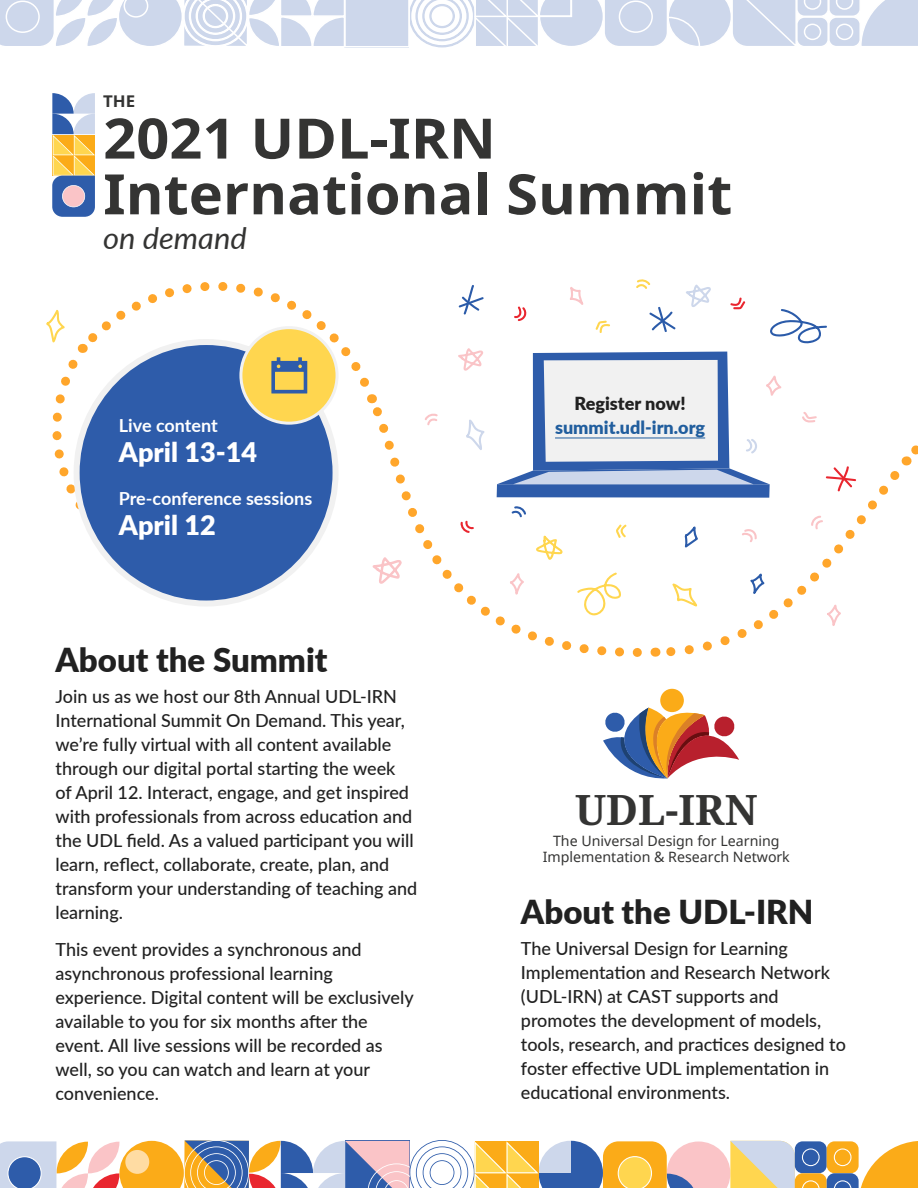
<style>
.page{position:relative;width:918px;height:1188px;background:#fff}
.page>*{position:absolute;margin:0;border:0;box-sizing:border-box;transform-origin:0 0}
.t1{font:700 55.8px/55.8px "Noto Sans";color:#343433;scale:1.04 1}
.t2{font:700 42px "Noto Serif";color:#343433}
.t3{font:900 33px "Lato";color:#212121}
.t4{font:italic 29.85px "Lato";color:#343433;scale:1.04 1}
.t5{font:900 27px "Lato";color:#fff}
.t6{font:500 18px/24px "Lato";color:#212121}
.t7{font:700 18px "Lato";color:#fff}
.t8{font:900 18px "Lato";color:#215e9e}
.t9{font:900 18px "Lato";color:#212121}
.t10{font:700 16.2px "Noto Sans";color:#343433;scale:1.04 1}
.t11{font:14.25px/16.8px "Noto Sans";color:#343433;text-align:center}
</style>
<div class="page">
<svg style="left:770px;top:309px;width:57px;height:34px"></svg>
<svg style="left:802px;top:412px;width:15px;height:11px"></svg>
<svg style="left:459px;top:285px;width:25px;height:30px"></svg>
<svg style="left:570px;top:287px;width:14px;height:18px"></svg>
<svg style="left:636px;top:279px;width:15px;height:10px"></svg>
<svg style="left:649px;top:307px;width:27px;height:25px"></svg>
<svg style="left:458px;top:348px;width:25px;height:23px"></svg>
<svg style="left:686px;top:285px;width:25px;height:22px"></svg>
<svg style="left:730px;top:297px;width:16px;height:12px"></svg>
<svg style="left:596px;top:321px;width:14px;height:12px"></svg>
<svg style="left:514px;top:306px;width:13px;height:15px"></svg>
<div style="left:497px;top:484px;width:273px;height:14px;background:#2e5caa"></div>
<svg style="left:532px;top:352px;width:250px;height:132px"></svg>
<svg style="left:655px;top:463px;width:244px;height:194px"></svg>
<svg style="left:377px;top:395px;width:269px;height:262px"></svg>
<svg style="left:899px;top:445px;width:19px;height:32px"></svg>
<div style="left:77px;top:342px;width:259px;height:262px;background:#2e5caa;border-radius:50%"></div>
<svg style="left:603px;top:704px;width:136px;height:75px"></svg>
<div style="left:660px;top:689px;width:24px;height:23px;background:#fbab18;border-radius:50%"></div>
<svg style="left:52px;top:93px;width:43px;height:124px"></svg>
<hr style="left:555px;top:438px;width:150px;height:1px;background:#215e9e">
<svg style="left:750px;top:573px;width:15px;height:21px"></svg>
<svg style="left:509px;top:573px;width:15px;height:22px"></svg>
<svg style="left:826px;top:604px;width:15px;height:22px"></svg>
<svg style="left:0;top:0;width:918px;height:48px"></svg>
<svg style="left:0;top:1140px;width:918px;height:48px"></svg>
<svg style="left:372px;top:557px;width:30px;height:27px"></svg>
<svg style="left:46px;top:282px;width:331px;height:242px"></svg>
<p class="t10" style="left:103px;top:89px;width:32px">THE</p>
<h1 class="t1" style="left:103px;top:112px;width:606px">2021 UDL-IRN<br>International Summit</h1>
<h3 class="t4" style="left:103px;top:217px;width:140px">on demand</h3>
<p class="t7" style="left:119px;top:412px;width:100px">Live content</p>
<p class="t5" style="left:119px;top:431px;width:140px">April 13-14</p>
<p class="t7" style="left:119px;top:485px;width:195px">Pre-conference sessions</p>
<p class="t5" style="left:119px;top:505px;width:98px">April 12</p>
<h1 class="t3" style="left:56px;top:635px;width:274px">About the Summit</h1>
<p class="t6" style="left:56px;top:683px;width:363px">Join us as we host our 8th Annual UDL-IRN International Summit On Demand. This year, we’re fully virtual with all content available through our digital portal starting the week<br>of April 12. Interact, engage, and get inspired with professionals from across education and the UDL field. As a valued participant you will learn, reflect, collaborate, create, plan, and transform your understanding of teaching and learning.</p>
<p class="t6" style="left:56px;top:937px;width:360px">This event provides a synchronous and asynchronous professional learning experience. Digital content will be exclusively available to you for six months after the event. All live sessions will be recorded as well, so you can watch and learn at your convenience.</p>
<p class="t9" style="left:575px;top:390px;width:113px">Register now!</p>
<p class="t8" style="left:555px;top:414px;width:152px">summit.udl-irn.org</p>
<h2 class="t2" style="left:575px;top:780px;width:184px">UDL-IRN</h2>
<p class="t11" style="left:543px;top:833px;width:249px">The Universal Design for Learning<br>Implementation &amp; Research Network</p>
<h2 class="t3" style="left:521px;top:887px;width:294px">About the UDL-IRN</h2>
<p class="t6" style="left:521px;top:936px;width:327px">The Universal Design for Learning Implementation and Research Network (UDL-IRN) at CAST supports and promotes the development of models, tools, research, and practices designed to foster effective UDL implementation in educational environments.</p>
</div>
